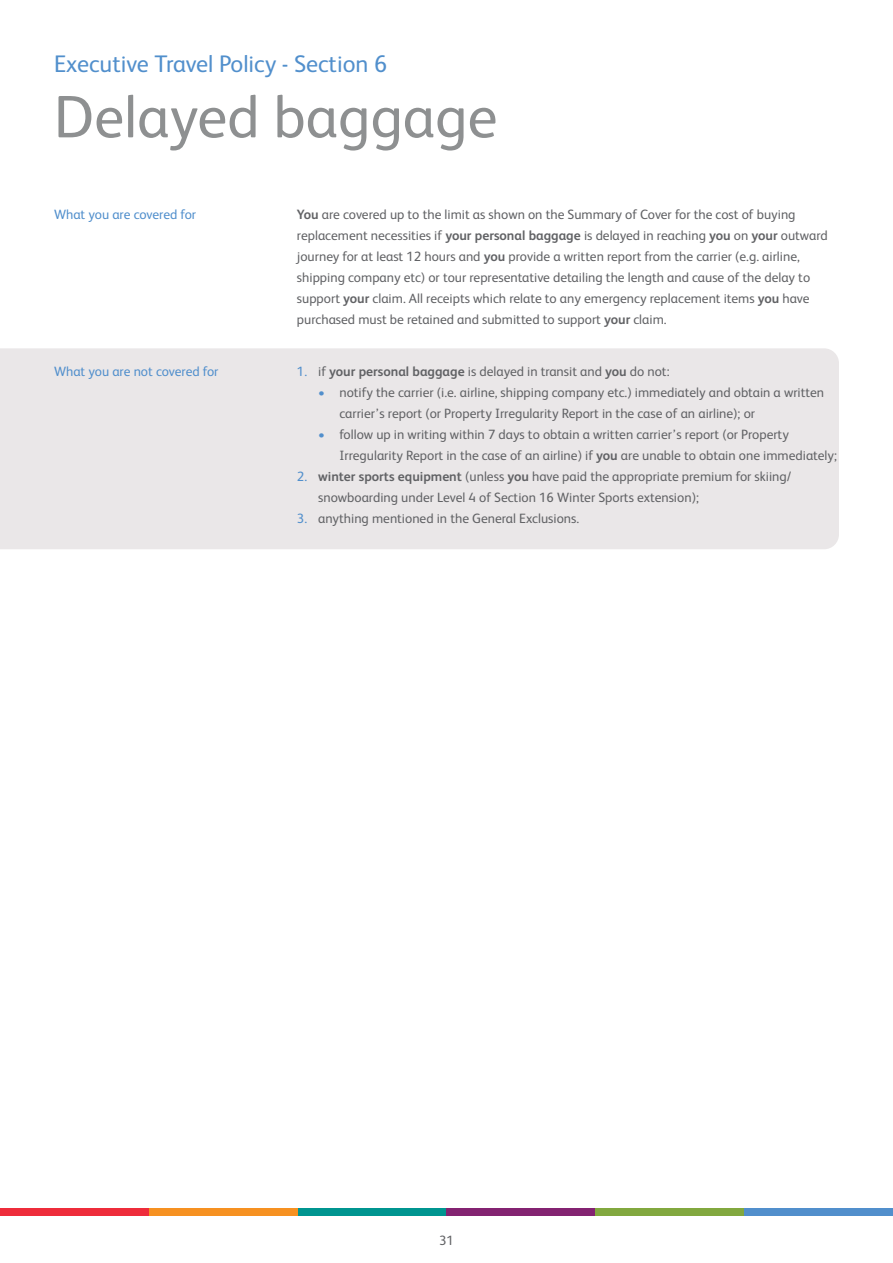
<style>
.page{position:relative;width:893px;height:1263px;background:#fff}
.page>*{position:absolute;margin:0;border:0;box-sizing:border-box;transform-origin:0 0}
.t1{font:60px "FS Albert";color:#8e9091}
.t2{font:24px "FS Albert";color:#518fcc}
.Green_bullet{font:13.5px/21px "FS Albert";color:#616265}
.abc_DAS{font:13.5px "FS Albert";color:#518fcc}
.s1{font-weight:700}
.s2{color:#518fcc}
</style>
<div class="page">
<div style="left:0;top:1208px;width:149px;height:8px;background:#ee2c3b"></div>
<div style="left:149px;top:1208px;width:149px;height:8px;background:#f69121"></div>
<div style="left:298px;top:1208px;width:148px;height:8px;background:#009590"></div>
<div style="left:446px;top:1208px;width:149px;height:8px;background:#832371"></div>
<div style="left:595px;top:1208px;width:149px;height:8px;background:#82a83f"></div>
<div style="left:744px;top:1208px;width:149px;height:8px;background:#518fcc"></div>
<div style="left:0;top:348px;width:839px;height:201px;background:#eae7e8"></div>
<p class="t2" style="left:54px;top:48px;width:335px">Executive Travel Policy - Section 6</p>
<p class="t1" style="left:54px;top:77px;width:445px">Delayed baggage</p>
<p class="abc_DAS" style="left:54px;top:205px;width:144px">What you are covered for</p>
<p class="Green_bullet" style="left:297px;top:203px;width:532px"><span class="s1">You</span> are covered up to the limit as shown on the Summary of Cover for the cost of buying replacement necessities if <span class="s1">your personal baggage</span> is delayed in reaching <span class="s1">you</span> on <span class="s1">your</span> outward journey for at least 12 hours and <span class="s1">you</span> provide a written report from the carrier (e.g. airline, shipping company etc) or tour representative detailing the length and cause of the delay to support <span class="s1">your</span> claim. All receipts which relate to any emergency replacement items <span class="s1">you</span> have purchased must be retained and submitted to support <span class="s1">your</span> claim.</p>
<p class="abc_DAS" style="left:54px;top:363px;width:166px">What you are not covered for</p>
<p class="Green_bullet" style="left:297px;top:360px;width:374px"><span class="s2">1.</span> if <span class="s1">your personal baggage</span> is delayed in transit and <span class="s1">you</span> do not:</p>
<p class="Green_bullet" style="left:339px;top:381px;width:486px;text-indent:-21px"><span class="s2">•</span> notify the carrier (i.e. airline, shipping company etc.) immediately and obtain a written carrier’s report (or Property Irregularity Report in the case of an airline); or</p>
<p class="Green_bullet" style="left:339px;top:423px;width:499px;text-indent:-21px"><span class="s2">•</span> follow up in writing within 7 days to obtain a written carrier’s report (or Property<br>Irregularity Report in the case of an airline) if <span class="s1">you</span> are unable to obtain one immediately;</p>
<p class="Green_bullet" style="left:318px;top:465px;width:475px;text-indent:-21px"><span class="s2">2.</span> <span class="s1">winter sports equipment</span> (unless <span class="s1">you</span> have paid the appropriate premium for skiing/ snowboarding under Level 4 of Section 16 Winter Sports extension);</p>
<p class="Green_bullet" style="left:297px;top:507px;width:284px"><span class="s2">3.</span> anything mentioned in the General Exclusions.</p>
<p class="Green_bullet" style="left:439px;top:1229px;width:16px">31</p>
</div>
